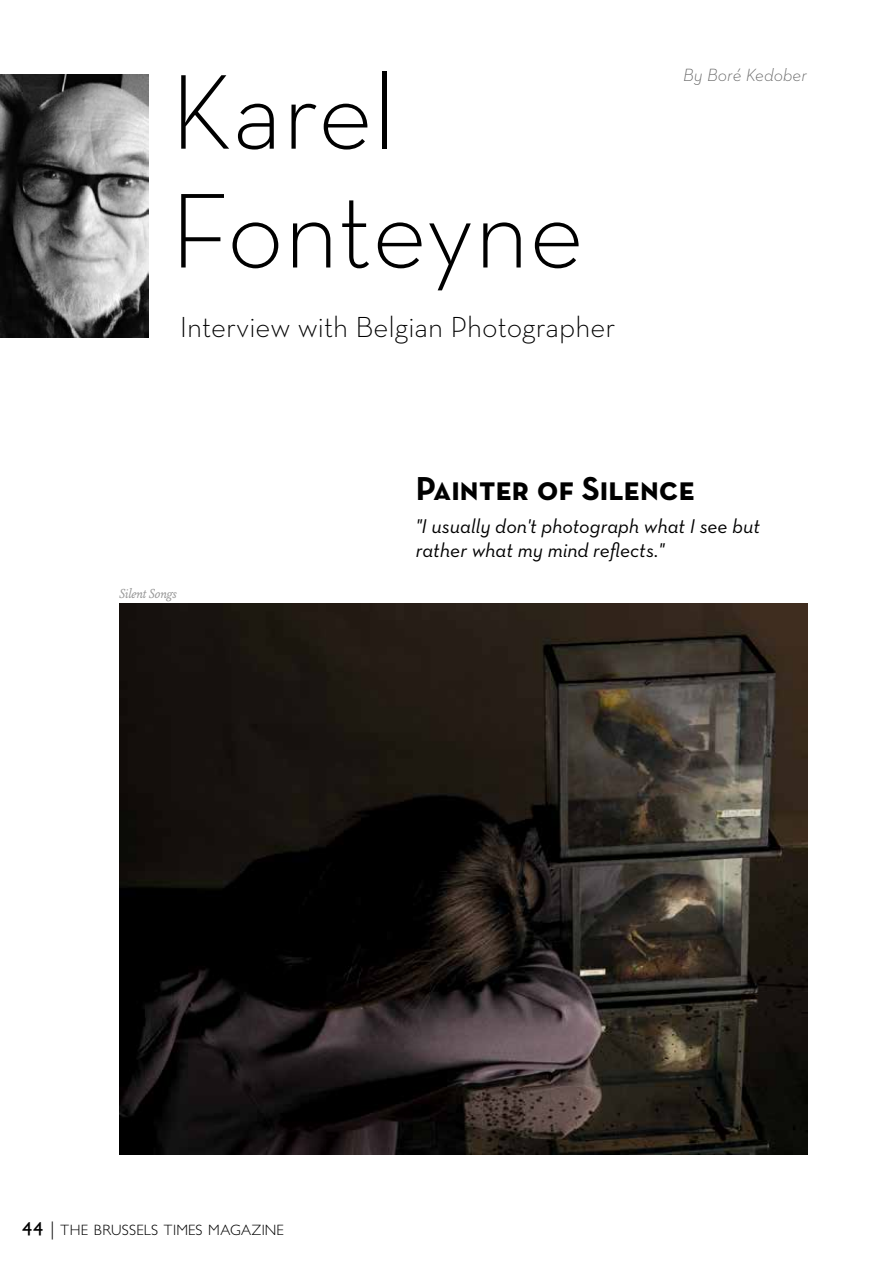
<style>
.page{position:relative;width:893px;height:1263px;background:#fff}
.page>*{position:absolute;margin:0;border:0;box-sizing:border-box;transform-origin:0 0}
.t1{font:300 108px/118.8px "Neutra Text";color:#000}
.t2{font:33.75px "Neutra Text Bold SC";color:#000}
.t3{font:300 29.55px "Neutra Text";color:#000}
.t4{font:italic 20.25px/24.3px "Neutra Text";color:#000}
.t5{font:italic 300 18px "Neutra Text";color:#676767}
.t6{font:300 15px "Petita";letter-spacing:.015em;color:#000}
.t7{font:italic 15px "Atma Serif TF";letter-spacing:-.01em;color:#989898}
.s1{font-weight:700;font-size:18px}
.s2{font-size:18px}
</style>
<div class="page">
<img style="left:0;top:74px;width:148px;height:263px">
<img style="left:119px;top:604px;width:689px;height:551px">
<h1 class="t1" style="left:170px;top:50px;width:415px">Karel<br>Fonteyne</h1>
<h3 class="t3" style="left:180px;top:309px;width:437px">Interview with Belgian Photographer</h3>
<p class="t5" style="left:683px;top:64px;width:125px">By Boré Kedober</p>
<p class="t7" style="left:119px;top:584px;width:59px">Silent Songs</p>
<h2 class="t2" style="left:416px;top:467px;width:281px">Painter of Silence</h2>
<p class="t4" style="left:416px;top:513px;width:346px">"I usually don't photograph what I see but rather what my mind reflects."</p>
<p class="t6" style="left:22px;top:1221px;width:263px"><span class="s1">44</span> <span class="s2">|</span> THE BRUSSELS TIMES MAGAZINE</p>
</div>
